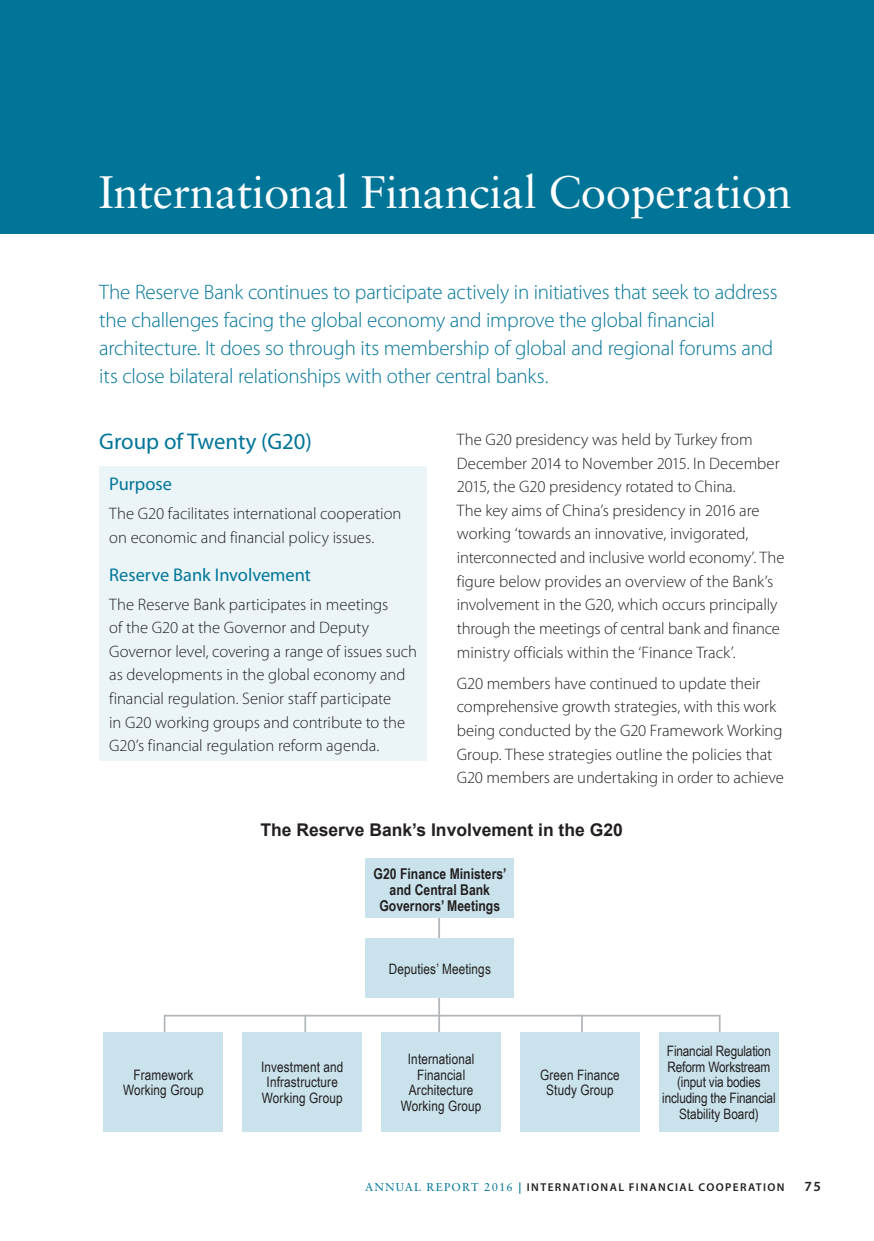
<style>
.page{position:relative;width:874px;height:1241px;background:#fff}
.page>*{position:absolute;margin:0;border:0;box-sizing:border-box;transform-origin:0 0}
.Chapter_Title{font:45.5px "Sabon LT Std";letter-spacing:-.01em;color:#fff}
.Heading_1{font:22.75px "Myriad Pro";color:#007598}
.Abstract_Intro{font:300 21px/28px "Myriad Pro";letter-spacing:-.015em;color:#007598}
.Heading_2{font:18.38px "Myriad Pro";color:#007598}
.Table_Head{font:700 17.5px "Arial";color:#231f20}
.Body_Copy{font:300 16.62px/23.6px "Myriad Pro";letter-spacing:-.005em;color:#231f20}
.t1{font:700 14.88px/15.8px "Arial Narrow";color:#231f20;text-align:center}
.t2{font:14.35px/15.8px "Arial Narrow";letter-spacing:.01em;color:#231f20;text-align:center}
.t3{font:14.35px/15.8px "Arial Narrow";letter-spacing:-.01em;color:#231f20;text-align:center}
.Page_Folio_Number{font:600 14px "Myriad Pro";color:#231f20}
.t4{font:600 11.38px "Myriad Pro";letter-spacing:.12em;color:#231f20}
.s1{font-family:"Sabon LT Std";font-weight:400;color:#007598}
.s2{color:#007598}
</style>
<div class="page">
<div style="left:0;top:0;width:873px;height:233px;background:#007598"></div>
<div style="left:99px;top:466px;width:328px;height:295px;background:#ebf5f8"></div>
<svg style="left:581px;top:1016px;width:1px;height:16px"></svg>
<hr style="left:438px;top:865px;width:2px;height:206px;background:#b2b7bb">
<hr style="left:164px;top:1014px;width:556px;height:2px;background:#b2b7bb">
<hr style="left:718px;top:1015px;width:2px;height:20px;background:#b2b7bb">
<hr style="left:164px;top:1014px;width:1px;height:44px;background:#b2b7bb">
<div style="left:365px;top:938px;width:149px;height:59px;background:#c9e2eb"></div>
<div style="left:365px;top:858px;width:149px;height:59px;background:#c9e2eb"></div>
<hr style="left:304px;top:1014px;width:2px;height:20px;background:#b2b7bb">
<div style="left:381px;top:1032px;width:119px;height:99px;background:#c9e2eb"></div>
<div style="left:242px;top:1032px;width:119px;height:99px;background:#c9e2eb"></div>
<div style="left:104px;top:1032px;width:119px;height:99px;background:#c9e2eb"></div>
<div style="left:520px;top:1032px;width:119px;height:99px;background:#c9e2eb"></div>
<div style="left:659px;top:1032px;width:119px;height:99px;background:#c9e2eb"></div>
<p class="Chapter_Title" style="left:99px;top:165px;width:694px">International Financial Cooperation</p>
<p class="Abstract_Intro" style="left:99px;top:277px;width:679px">The Reserve Bank continues to participate actively in initiatives that seek to address the challenges facing the global economy and improve the global financial architecture. It does so through its membership of global and regional forums and its close bilateral relationships with other central banks.</p>
<p class="Heading_1" style="left:99px;top:428px;width:214px">Group of Twenty (G20)</p>
<p class="Heading_2" style="left:109px;top:473px;width:64px">Purpose</p>
<p class="Body_Copy" style="left:109px;top:501px;width:294px">The G20 facilitates international cooperation on economic and financial policy issues.</p>
<p class="Heading_2" style="left:109px;top:563px;width:203px">Reserve Bank Involvement</p>
<p class="Body_Copy" style="left:109px;top:592px;width:309px">The Reserve Bank participates in meetings<br>of the G20 at the Governor and Deputy Governor level, covering a range of issues such as developments in the global economy and financial regulation. Senior staff participate<br>in G20 working groups and contribute to the G20’s financial regulation reform agenda.</p>
<p class="Body_Copy" style="left:456px;top:427px;width:329px">The G20 presidency was held by Turkey from December 2014 to November 2015. In December 2015, the G20 presidency rotated to China.<br>The key aims of China’s presidency in 2016 are working ‘towards an innovative, invigorated, interconnected and inclusive world economy’. The figure below provides an overview of the Bank’s involvement in the G20, which occurs principally through the meetings of central bank and finance ministry officials within the ‘Finance Track’.</p>
<p class="Body_Copy" style="left:456px;top:671px;width:328px">G20 members have continued to update their comprehensive growth strategies, with this work being conducted by the G20 Framework Working Group. These strategies outline the policies that G20 members are undertaking in order to achieve</p>
<p class="Table_Head" style="left:260px;top:818px;width:364px">The Reserve Bank’s Involvement in the G20</p>
<p class="t1" style="left:373px;top:865px;width:134px">G20 Finance Ministers’ and Central Bank<br>Governors’ Meetings</p>
<p class="t2" style="left:388px;top:959px;width:104px">Deputies’ Meetings</p>
<p class="t2" style="left:400px;top:1050px;width:82px">International<br>Financial<br>Architecture<br>Working Group</p>
<p class="t2" style="left:261px;top:1057px;width:84px">Investment and<br>Infrastructure<br>Working Group</p>
<p class="t2" style="left:123px;top:1065px;width:82px">Framework<br>Working Group</p>
<p class="t2" style="left:540px;top:1065px;width:81px">Green Finance<br>Study Group</p>
<p class="t3" style="left:662px;top:1042px;width:115px">Financial Regulation<br>Reform Workstream (input via bodies including the Financial<br>Stability Board)</p>
<p class="t4" style="left:365px;top:1179px;width:420px"><span class="s1">ANNUAL REPORT 2016</span> <span class="s2">|</span> INTERNATIONAL FINANCIAL COOPERATION</p>
<p class="Page_Folio_Number" style="left:804px;top:1177px;width:18px">75</p>
</div>
